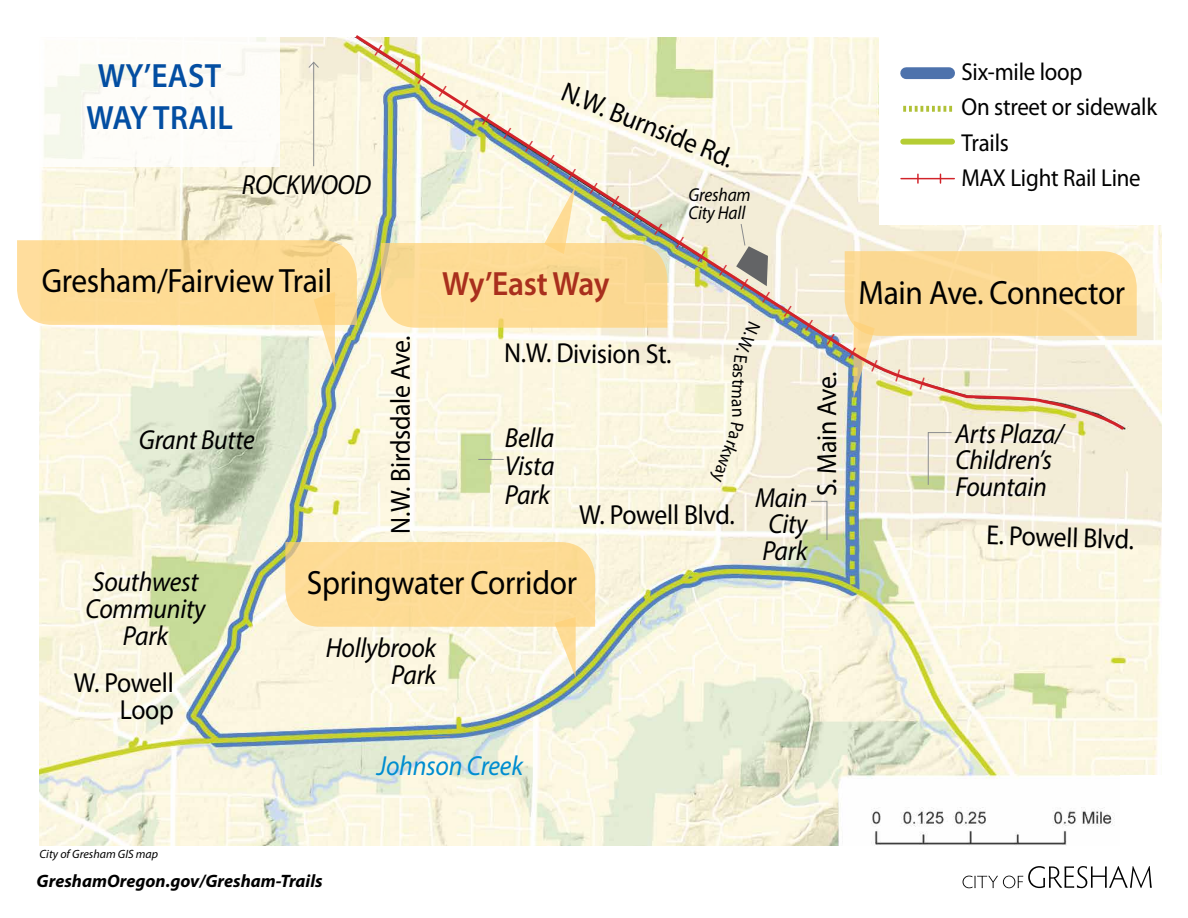
<style>
.page{position:relative;width:1188px;height:918px;background:#fff}
.page>*{position:absolute;margin:0;border:0;box-sizing:border-box;transform-origin:0 0}
.t1{font:33.75px "Myriad Pro";letter-spacing:-.01em;color:#000;scale:.93 1}
.t2{font:600 33.75px/42.8px "Myriad Pro";letter-spacing:.01em;color:#034ea2;text-align:center;scale:.93 1}
.t3{font:600 33.75px "Myriad Pro";letter-spacing:-.015em;color:#a92f1d;scale:.93 1}
.t4{font:italic 27.6px/26.5px "Myriad Pro";letter-spacing:-.01em;color:#000;text-align:justify;scale:.93 1}
.t5{font:27.6px/26.5px "Myriad Pro";letter-spacing:-.015em;color:#000;text-align:right;scale:.93 1}
.t6{font:italic 27.6px "Myriad Pro";letter-spacing:-.01em;color:#008dd0;scale:.93 1}
.t7{font:24.6px/35.4px "Myriad Pro";letter-spacing:-.01em;color:#000;scale:.93 1}
.t8{font:italic 18.75px/18px "Myriad Pro";letter-spacing:-.01em;color:#000;scale:.93 1}
.t9{font:18.75px "Myriad Pro";color:#000;scale:.93 1}
.t10{font:italic 700 18px "Myriad Pro";color:#000}
.t11{font:italic 12px "Myriad Pro";color:#000}
</style>
<div class="page">
<img style="left:40px;top:38px;width:1121px;height:808px">
<svg style="left:17px;top:240px;width:335px;height:130px;background:#fae3af"></svg>
<svg style="left:285px;top:542px;width:310px;height:136px;background:#fae4b0"></svg>
<div style="left:39px;top:35px;width:241px;height:131px;background:#fff"></div>
<div style="left:431px;top:737px;width:40px;height:30px;background:#000;opacity:.16"></div>
<svg style="left:432px;top:736px;width:18px;height:1px"></svg>
<div style="left:478px;top:460px;width:47px;height:31px;background:#000;opacity:.16"></div>
<svg style="left:478px;top:459px;width:26px;height:1px"></svg>
<div style="left:924px;top:433px;width:49px;height:79px;background:#000;opacity:.16"></div>
<svg style="left:928px;top:433px;width:24px;height:53px"></svg>
<div style="left:810px;top:502px;width:43px;height:64px;background:#000;opacity:.16"></div>
<svg style="left:810px;top:501px;width:18px;height:40px"></svg>
<div style="left:879px;top:28px;width:309px;height:197px;background:#fff"></div>
<div style="left:1121px;top:775px;width:67px;height:71px;background:#fff"></div>
<svg style="left:352px;top:35px;width:775px;height:398px"></svg>
<hr style="left:313px;top:62px;width:1px;height:104px;background:#8a8c8e">
<svg style="left:308px;top:61px;width:12px;height:8px"></svg>
<svg style="left:963px;top:866px;width:189px;height:22px"></svg>
<svg style="left:375px;top:45px;width:292px;height:283px;background:#eee2bd"></svg>
<svg style="left:676px;top:237px;width:8px;height:11px"></svg>
<svg style="left:698px;top:251px;width:7px;height:11px"></svg>
<svg style="left:719px;top:265px;width:8px;height:11px"></svg>
<svg style="left:736px;top:223px;width:34px;height:80px;background:#bbb4a5"></svg>
<svg style="left:784px;top:306px;width:8px;height:11px"></svg>
<svg style="left:806px;top:320px;width:7px;height:11px"></svg>
<svg style="left:827px;top:334px;width:8px;height:10px"></svg>
<svg style="left:845px;top:251px;width:292px;height:148px;background:#f6deae"></svg>
<svg style="left:733px;top:355px;width:14px;height:16px"></svg>
<svg style="left:732px;top:379px;width:12px;height:37px"></svg>
<svg style="left:709px;top:423px;width:35px;height:60px;background:#f9f5e0"></svg>
<p class="t2" style="left:86px;top:53px;width:159px">WY’EAST<br>WAY TRAIL</p>
<p class="t7" style="left:962px;top:54px;width:212px">Six-mile loop<br>On street or sidewalk<br>Trails<br>MAX Light Rail Line</p>
<p class="t5" style="left:568px;top:78px;width:198px;rotate:22deg">N.W. Burnside Rd.</p>
<p class="t4" style="left:242px;top:171px;width:141px">ROCKWOOD</p>
<p class="t8" style="left:688px;top:185px;width:68px">Gresham<br>City Hall</p>
<p class="t1" style="left:42px;top:260px;width:314px">Gresham/Fairview Trail</p>
<p class="t4" style="left:139px;top:426px;width:126px">Grant Butte</p>
<p class="t5" style="left:387px;top:534px;width:215px;rotate:-90deg">N.W. Birdsdale Ave.</p>
<p class="t3" style="left:442px;top:262px;width:181px">Wy’East Way</p>
<p class="t1" style="left:859px;top:272px;width:288px">Main Ave. Connector</p>
<p class="t5" style="left:504px;top:340px;width:182px">N.W. Division St.</p>
<p class="t9" style="left:766px;top:328px;width:37px;rotate:115deg">N.W.</p>
<p class="t9" style="left:751px;top:371px;width:9px;rotate:90deg">s</p>
<p class="t4" style="left:505px;top:423px;width:55px;line-height:28.3px">Bella Vista Park</p>
<p class="t5" style="left:579px;top:501px;width:169px">W. Powell Blvd.</p>
<p class="t4" style="left:755px;top:484px;width:58px">Main City Park</p>
<p class="t5" style="left:813px;top:496px;width:136px;rotate:-90deg">S. Main Ave.</p>
<p class="t4" style="left:955px;top:420px;width:118px;text-align:left">Arts Plaza/<br>Children’s<br>Fountain</p>
<p class="t5" style="left:987px;top:521px;width:160px;rotate:2deg">E. Powell Blvd.</p>
<p class="t4" style="left:86px;top:568px;width:130px;text-align:center">Southwest<br>Community<br>Park</p>
<p class="t5" style="left:74px;top:669px;width:109px">W. Powell<br>Loop</p>
<p class="t1" style="left:307px;top:561px;width:292px">Springwater Corridor</p>
<p class="t4" style="left:326px;top:634px;width:121px;text-align:right">Hollybrook<br>Park</p>
<p class="t6" style="left:377px;top:749px;width:159px">Johnson Creek</p>
<p class="t11" style="left:40px;top:847px;width:120px">City of Gresham GIS map</p>
<p class="t10" style="left:37px;top:869px;width:288px">GreshamOregon.gov/Gresham-Trails</p>
</div>
